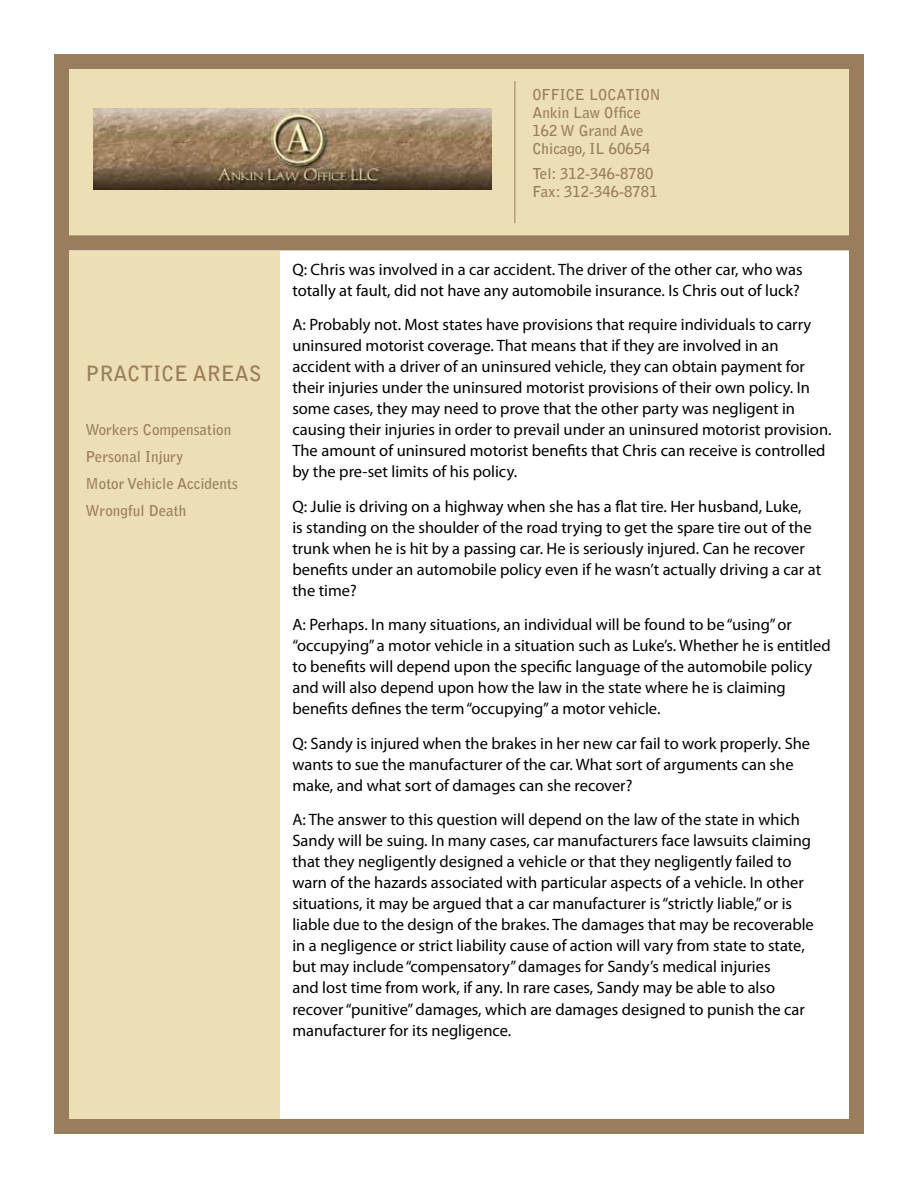
<style>
.page{position:relative;width:918px;height:1188px;background:#fff}
.page>*{position:absolute;margin:0;border:0;box-sizing:border-box;transform-origin:0 0}
.t1{font:700 21px "Bell Gothic Std";color:#9a7d5d}
.t2{font:16.5px/21px "Myriad Pro";color:#000}
.t3{font:700 15px/18px "Bell Gothic Std";color:#9a7d5d}
</style>
<div class="page">
<div style="left:54px;top:251px;width:225px;height:883px;background:#ecdfb3"></div>
<div style="left:54px;top:54px;width:810px;height:1080px;border:15px solid #9a7d5d"></div>
<div style="left:54px;top:54px;width:810px;height:196px;background:#ecdfb3;border:15px solid #9a7d5d"></div>
<img style="left:93px;top:109px;width:399px;height:81px">
<hr style="left:514px;top:81px;width:1px;height:142px;background:#9a7d5d">
<p class="t1" style="left:86px;top:361px;width:178px">PRACTICE AREAS</p>
<p class="t3" style="left:86px;top:417px;width:154px;line-height:27px">Workers Compensation<br>Personal Injury<br>Motor Vehicle Accidents<br>Wrongful Death</p>
<p class="t3" style="left:532px;top:85px;width:130px">OFFICE LOCATION<br>Ankin Law Office<br>162 W Grand Ave<br>Chicago, IL 60654</p>
<p class="t3" style="left:532px;top:165px;width:127px">Tel: 312-346-8780<br>Fax: 312-346-8781</p>
<p class="t2" style="left:292px;top:259px;width:512px">Q: Chris was involved in a car accident. The driver of the other car, who was totally at fault, did not have any automobile insurance. Is Chris out of luck?</p>
<p class="t2" style="left:292px;top:314px;width:541px">A: Probably not. Most states have provisions that require individuals to carry uninsured motorist coverage. That means that if they are involved in an accident with a driver of an uninsured vehicle, they can obtain payment for their injuries under the uninsured motorist provisions of their own policy. In some cases, they may need to prove that the other party was negligent in causing their injuries in order to prevail under an uninsured motorist provision.<br>The amount of uninsured motorist benefits that Chris can receive is controlled by the pre-set limits of his policy.</p>
<p class="t2" style="left:292px;top:496px;width:530px">Q: Julie is driving on a highway when she has a flat tire. Her husband, Luke,<br>is standing on the shoulder of the road trying to get the spare tire out of the trunk when he is hit by a passing car. He is seriously injured. Can he recover benefits under an automobile policy even if he wasn’t actually driving a car at the time?</p>
<p class="t2" style="left:292px;top:614px;width:540px">A: Perhaps. In many situations, an individual will be found to be “using” or “occupying” a motor vehicle in a situation such as Luke’s. Whether he is entitled to benefits will depend upon the specific language of the automobile policy and will also depend upon how the law in the state where he is claiming benefits defines the term “occupying” a motor vehicle.</p>
<p class="t2" style="left:292px;top:733px;width:519px">Q: Sandy is injured when the brakes in her new car fail to work properly. She wants to sue the manufacturer of the car. What sort of arguments can she make, and what sort of damages can she recover?</p>
<p class="t2" style="left:292px;top:809px;width:523px">A: The answer to this question will depend on the law of the state in which Sandy will be suing. In many cases, car manufacturers face lawsuits claiming that they negligently designed a vehicle or that they negligently failed to warn of the hazards associated with particular aspects of a vehicle. In other situations, it may be argued that a car manufacturer is “strictly liable,” or is liable due to the design of the brakes. The damages that may be recoverable in a negligence or strict liability cause of action will vary from state to state, but may include “compensatory” damages for Sandy’s medical injuries<br>and lost time from work, if any. In rare cases, Sandy may be able to also recover “punitive” damages, which are damages designed to punish the car manufacturer for its negligence.</p>
</div>
